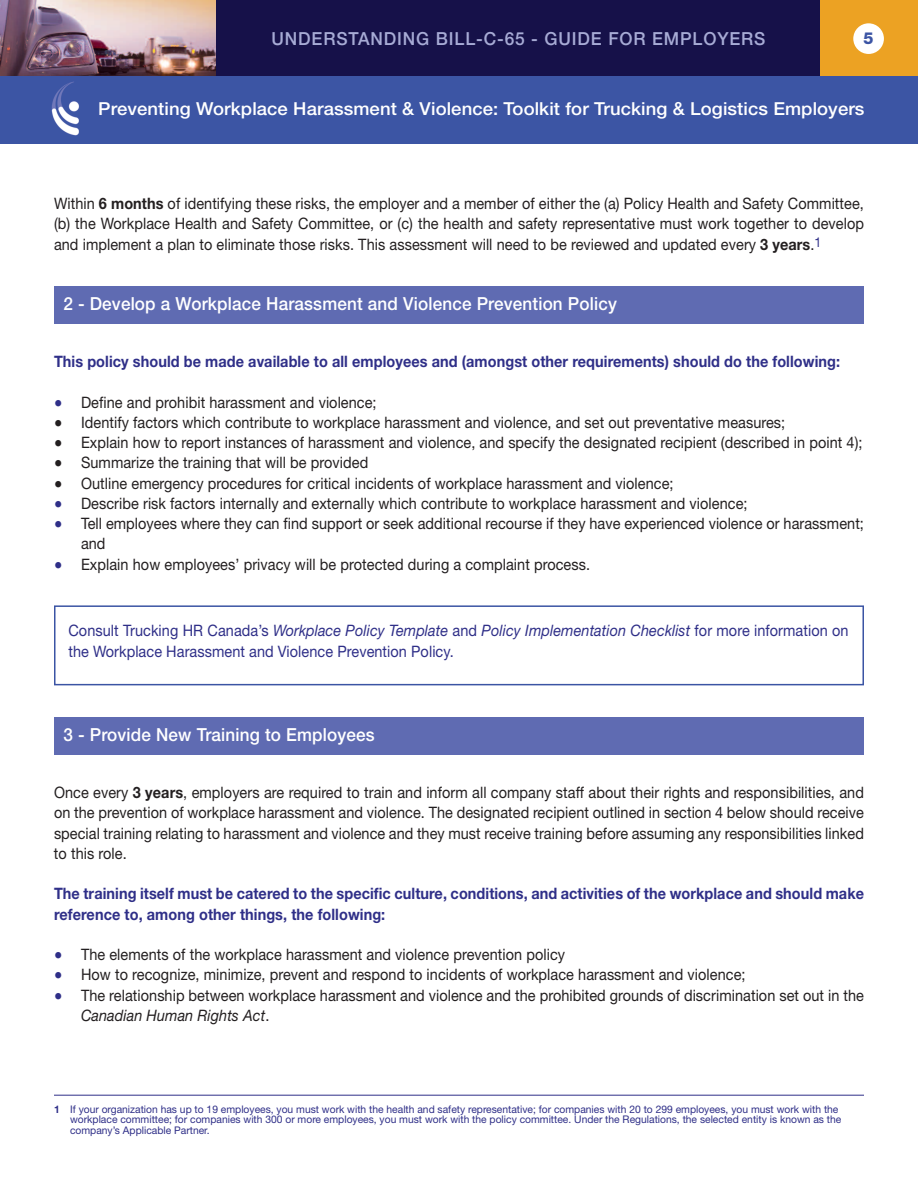
<style>
.page{position:relative;width:918px;height:1188px;background:#fff}
.page>*{position:absolute;margin:0;border:0;box-sizing:border-box;transform-origin:0 0}
.t1{font:500 18px "Helvetica Neue";letter-spacing:.01em;color:#fff;scale:.95 1}
.t2{font:500 18px "Helvetica Neue";letter-spacing:.05em;color:#a7abd5;scale:.96 1}
.t3{font:500 17.85px "Helvetica Neue";letter-spacing:.005em;color:#fff}
.t4{font:800 16.5px "Helvetica Neue";color:#3b54a4}
.t5{font:15.75px/20.2px "Helvetica Neue";letter-spacing:.005em;color:#231f20;scale:.92 1}
.t6{font:700 15.75px/20.2px "Helvetica Neue";letter-spacing:.005em;color:#2f2f88;scale:.92 1}
.t7{font:15.75px/20.2px "Helvetica Neue";letter-spacing:.005em;color:#2f2f88;scale:.92 1}
.t8{font:10.5px/10.5px "Helvetica Neue";color:#2f2f88}
.s1{font-weight:700}
.s2{font-family:"Lucida Grande";color:#2f2f88}
.s3{font-family:"Lucida Grande"}
.s4{font-style:italic}
</style>
<div class="page">
<div style="left:54px;top:286px;width:810px;height:38px;background:#5f6bb2"></div>
<hr style="left:54px;top:1095px;width:810px;height:1px;background:#2f2f88">
<img style="left:0;top:0;width:216px;height:77px">
<div style="left:216px;top:0;width:702px;height:91px;background:#161149"></div>
<div style="left:820px;top:0;width:98px;height:89px;background:#eca223"></div>
<div style="left:0;top:77px;width:918px;height:66px;background:#3c55a4"></div>
<div style="left:853px;top:23px;width:31px;height:31px;background:#fff;border-radius:50%"></div>
<div style="left:54px;top:605px;width:810px;height:80px;border:2px solid #3b54a4"></div>
<div style="left:54px;top:717px;width:810px;height:38px;background:#5f6bb2"></div>
<p class="t2" style="left:272px;top:32px;width:516px">UNDERSTANDING BILL-C-65 - GUIDE FOR EMPLOYERS</p>
<p class="t4" style="left:864px;top:32px;width:12px">5</p>
<p class="t3" style="left:98px;top:102px;width:768px">Preventing Workplace Harassment &amp; Violence: Toolkit for Trucking &amp; Logistics Employers</p>
<p class="t5" style="left:54px;top:195px;width:882px;text-align:justify">Within <span class="s1">6 months</span> of identifying these risks, the employer and a member of either the (a) Policy Health and Safety Committee, (b) the Workplace Health and Safety Committee, or (c) the health and safety representative must work together to develop and implement a plan to eliminate those risks. This assessment will need to be reviewed and updated every <span class="s1">3 years</span>.<sup>1</sup></p>
<p class="t1" style="left:63px;top:297px;width:584px">2 - Develop a Workplace Harassment and Violence Prevention Policy</p>
<p class="t6" style="left:54px;top:353px;width:856px">This policy should be made available to all employees and (amongst other requirements) should do the following:</p>
<p class="t5" style="left:54px;top:394px;width:352px"><span class="s2">●</span> Define and prohibit harassment and violence;</p>
<p class="t5" style="left:54px;top:414px;width:796px"><span class="s3">●</span> Identify factors which contribute to workplace harassment and violence, and set out preventative measures;</p>
<p class="t5" style="left:54px;top:434px;width:880px"><span class="s3">●</span> Explain how to report instances of harassment and violence, and specify the designated recipient (described in point 4);</p>
<p class="t5" style="left:54px;top:454px;width:343px"><span class="s3">●</span> Summarize the training that will be provided</p>
<p class="t5" style="left:54px;top:475px;width:675px"><span class="s3">●</span> Outline emergency procedures for critical incidents of workplace harassment and violence;</p>
<p class="t5" style="left:54px;top:495px;width:755px"><span class="s2">●</span> Describe risk factors internally and externally which contribute to workplace harassment and violence;</p>
<p class="t5" style="left:81px;top:515px;width:853px;text-indent:-27px"><span class="s2">●</span> Tell employees where they can find support or seek additional recourse if they have experienced violence or harassment; and</p>
<p class="t5" style="left:54px;top:556px;width:584px"><span class="s2">●</span> Explain how employees’ privacy will be protected during a complaint process.</p>
<p class="t7" style="left:68px;top:622px;width:850px">Consult Trucking HR Canada’s <span class="s4">Workplace Policy Template</span> and <span class="s4">Policy Implementation Checklist</span> for more information on the Workplace Harassment and Violence Prevention Policy.</p>
<p class="t1" style="left:63px;top:728px;width:329px">3 - Provide New Training to Employees</p>
<p class="t5" style="left:54px;top:784px;width:882px;text-align:justify">Once every <span class="s1">3 years</span>, employers are required to train and inform all company staff about their rights and responsibilities, and on the prevention of workplace harassment and violence. The designated recipient outlined in section 4 below should receive special training relating to harassment and violence and they must receive training before assuming any responsibilities linked to this role.</p>
<p class="t6" style="left:54px;top:885px;width:882px">The training itself must be catered to the specific culture, conditions, and activities of the workplace and should make reference to, among other things, the following:</p>
<p class="t5" style="left:54px;top:946px;width:557px"><span class="s2">●</span> The elements of the workplace harassment and violence prevention policy</p>
<p class="t5" style="left:54px;top:966px;width:753px"><span class="s2">●</span> How to recognize, minimize, prevent and respond to incidents of workplace harassment and violence;</p>
<p class="t5" style="left:81px;top:986px;width:853px;text-indent:-27px"><span class="s2">●</span> The relationship between workplace harassment and violence and the prohibited grounds of discrimination set out in the<br><span class="s4">Canadian Human Rights Act</span>.</p>
<p class="t8" style="left:70px;top:1105px;width:773px;text-indent:-16px"><span class="s1">1</span> If your organization has up to 19 employees, you must work with the health and safety representative; for companies with 20 to 299 employees, you must work with the workplace committee; for companies with 300 or more employees, you must work with the policy committee. Under the Regulations, the selected entity is known as the company’s Applicable Partner.</p>
</div>
